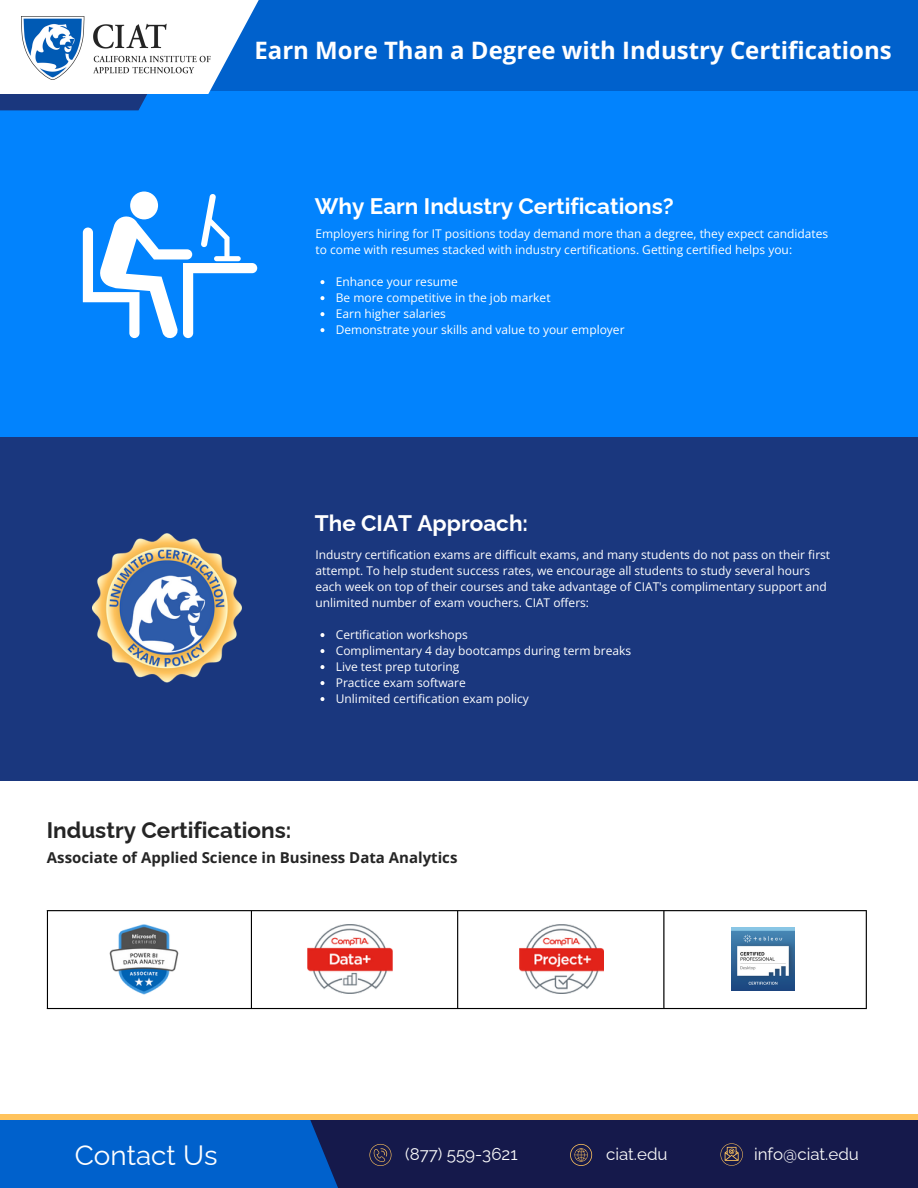
<style>
.page{position:relative;width:918px;height:1188px;background:#fff}
.page>*{position:absolute;margin:0;border:0;box-sizing:border-box;transform-origin:0 0}
.t1{font:27.9px "Raleway";color:#fff}
.t2{font:700 24px "Open Sans";color:#fff}
.t3{font:700 22.5px "Raleway";color:#fff}
.t4{font:700 22.5px "Raleway";color:#252525}
.t5{font:16.95px "Raleway";color:#fafafa}
.t6{font:700 15px "Open Sans";color:#252525}
.t7{font:12px/16px "Open Sans";color:#fff}
</style>
<div class="page">
<div style="left:0;top:1114px;width:918px;height:11px;background:#ffc35d"></div>
<div style="left:272px;top:1120px;width:646px;height:68px;background:#15194b"></div>
<svg style="left:0;top:1120px;width:392px;height:68px;fill:#0061cc"></svg>
<svg style="left:570px;top:1144px;width:22px;height:22px"></svg>
<svg style="left:369px;top:1144px;width:22px;height:22px"></svg>
<svg style="left:720px;top:1143px;width:23px;height:23px"></svg>
<div style="left:179px;top:0;width:739px;height:92px;background:#0061cc"></div>
<div style="left:0;top:437px;width:918px;height:343px;background:#1a377e"></div>
<div style="left:0;top:92px;width:918px;height:345px;background:#0283fd"></div>
<svg style="left:320px;top:633px;width:4px;height:4px"></svg>
<svg style="left:320px;top:649px;width:4px;height:4px"></svg>
<svg style="left:320px;top:665px;width:4px;height:4px"></svg>
<svg style="left:320px;top:681px;width:4px;height:4px"></svg>
<svg style="left:320px;top:697px;width:4px;height:4px"></svg>
<svg style="left:83px;top:192px;width:174px;height:147px"></svg>
<svg style="left:320px;top:280px;width:4px;height:4px"></svg>
<svg style="left:320px;top:296px;width:4px;height:4px"></svg>
<svg style="left:320px;top:312px;width:4px;height:4px"></svg>
<svg style="left:320px;top:328px;width:4px;height:4px"></svg>
<img style="left:93px;top:533px;width:148px;height:150px">
<div style="left:0;top:94px;width:147px;height:16px;background:#1a377e"></div>
<svg style="left:0;top:0;width:272px;height:94px;fill:#fff"></svg>
<img style="left:22px;top:16px;width:189px;height:63px">
<hr style="left:47px;top:911px;width:1px;height:97px;background:#000">
<hr style="left:251px;top:911px;width:1px;height:97px;background:#000">
<hr style="left:457px;top:911px;width:1px;height:97px;background:#000">
<hr style="left:663px;top:911px;width:1px;height:97px;background:#000">
<hr style="left:866px;top:911px;width:1px;height:97px;background:#000">
<hr style="left:47px;top:910px;width:820px;height:1px;background:#000">
<hr style="left:47px;top:1008px;width:820px;height:1px;background:#000">
<img style="left:308px;top:924px;width:84px;height:70px">
<img style="left:520px;top:924px;width:83px;height:70px">
<img style="left:732px;top:927px;width:63px;height:63px">
<img style="left:109px;top:924px;width:70px;height:71px">
<p class="t2" style="left:254px;top:33px;width:639px">Earn More Than a Degree with Industry Certifications</p>
<h4 class="t3" style="left:315px;top:193px;width:360px">Why Earn Industry Certifications?</h4>
<p class="t7" style="left:315px;top:225px;width:514px">Employers hiring for IT positions today demand more than a degree, they expect candidates to come with resumes stacked with industry certifications. Getting certified helps you:</p>
<p class="t7" style="left:336px;top:273px;width:124px">Enhance your resume</p>
<p class="t7" style="left:336px;top:289px;width:216px">Be more competitive in the job market</p>
<p class="t7" style="left:336px;top:305px;width:112px">Earn higher salaries</p>
<h2 class="t7" style="left:336px;top:321px;width:290px">Demonstrate your skills and value to your employer</h2>
<p class="t3" style="left:315px;top:510px;width:215px">The CIAT Approach:</p>
<p class="t7" style="left:315px;top:546px;width:516px">Industry certification exams are difficult exams, and many students do not pass on their first attempt. To help student success rates, we encourage all students to study several hours each week on top of their courses and take advantage of CIAT's complimentary support and unlimited number of exam vouchers. CIAT offers:</p>
<p class="t7" style="left:336px;top:626px;width:133px">Certification workshops</p>
<p class="t7" style="left:336px;top:642px;width:297px">Complimentary 4 day bootcamps during term breaks</p>
<p class="t7" style="left:336px;top:658px;width:125px">Live test prep tutoring</p>
<h2 class="t7" style="left:336px;top:674px;width:132px">Practice exam software</h2>
<p class="t7" style="left:336px;top:690px;width:195px">Unlimited certification exam policy</p>
<h2 class="t4" style="left:47px;top:817px;width:246px">Industry Certifications:</h2>
<p class="t6" style="left:47px;top:847px;width:412px">Associate of Applied Science in Business Data Analytics</p>
<p class="t1" style="left:75px;top:1139px;width:144px">Contact Us</p>
<h2 class="t5" style="left:405px;top:1144px;width:114px">(877) 559-3621</h2>
<p class="t5" style="left:606px;top:1144px;width:63px">ciat.edu</p>
<p class="t5" style="left:754px;top:1144px;width:106px">info@ciat.edu</p>
</div>
